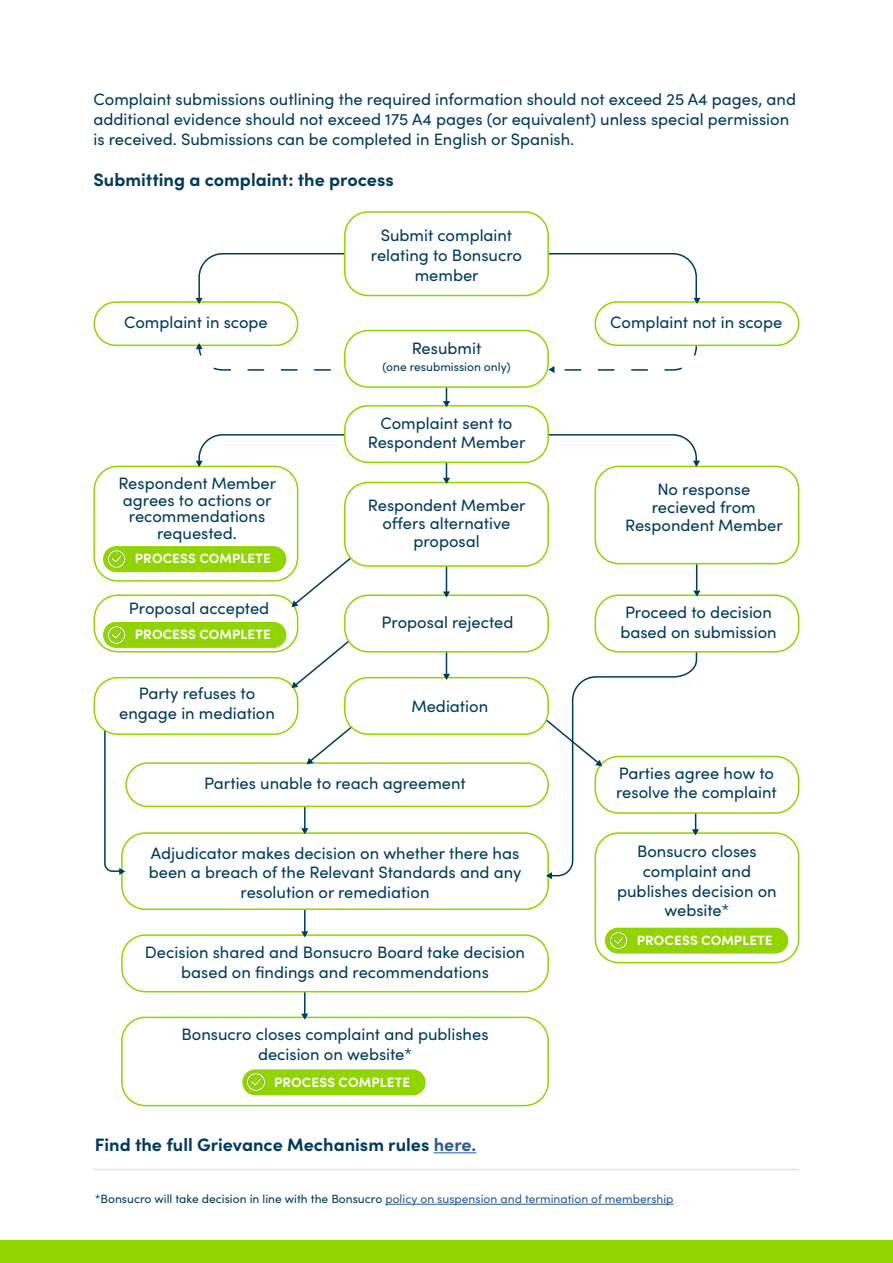
<style>
.page{position:relative;width:893px;height:1263px;background:#fff}
.page>*{position:absolute;margin:0;border:0;box-sizing:border-box;transform-origin:0 0}
.t1{font:700 18px "Sofia Pro";color:#003a5d}
.t2{font:16.5px/19.8px "Sofia Pro";color:#003a5d;text-align:center}
.t3{font:700 13.5px "Sofia Pro";letter-spacing:.01em;color:#fff}
.t4{font:12px "Sofia Pro";color:#003a5d}
.s1{color:#275b9b}
</style>
<div class="page">
<hr style="left:696px;top:554px;width:1px;height:36px;background:#003a5d">
<hr style="left:446px;top:387px;width:1px;height:300px;background:#003a5d">
<hr style="left:304px;top:785px;width:2px;height:249px;background:#003a5d">
<div style="left:344px;top:211px;width:205px;height:85px;border:2px solid #91d400;border-radius:23px"></div>
<div style="left:345px;top:482px;width:203px;height:84px;background:#fff;border-radius:23px"></div>
<div style="left:344px;top:482px;width:205px;height:85px;border:2px solid #91d400;border-radius:23px"></div>
<div style="left:94px;top:466px;width:204px;height:116px;border:2px solid #91d400;border-radius:23px"></div>
<div style="left:595px;top:466px;width:204px;height:98px;border:2px solid #91d400;border-radius:23px"></div>
<div style="left:345px;top:406px;width:203px;height:56px;background:#fff;border-radius:23px"></div>
<div style="left:344px;top:405px;width:205px;height:58px;border:2px solid #91d400;border-radius:23px"></div>
<div style="left:344px;top:330px;width:205px;height:58px;border:2px solid #91d400;border-radius:23px"></div>
<div style="left:345px;top:595px;width:203px;height:57px;background:#fff;border-radius:23px"></div>
<div style="left:344px;top:594px;width:205px;height:58px;border:2px solid #91d400;border-radius:23px"></div>
<div style="left:345px;top:678px;width:203px;height:56px;background:#fff;border-radius:23px"></div>
<div style="left:344px;top:677px;width:205px;height:58px;border:2px solid #91d400;border-radius:23px"></div>
<div style="left:595px;top:756px;width:204px;height:58px;border:2px solid #91d400;border-radius:23px"></div>
<div style="left:595px;top:832px;width:204px;height:131px;border:2px solid #91d400;border-radius:23px"></div>
<div style="left:595px;top:594px;width:204px;height:58px;border:2px solid #91d400;border-radius:23px"></div>
<div style="left:122px;top:1017px;width:426px;height:88px;background:#fff;border-radius:23px"></div>
<div style="left:121px;top:1017px;width:428px;height:89px;border:2px solid #91d400;border-radius:23px"></div>
<div style="left:122px;top:935px;width:426px;height:57px;background:#fff;border-radius:23px"></div>
<div style="left:121px;top:934px;width:428px;height:58px;border:2px solid #91d400;border-radius:23px"></div>
<div style="left:122px;top:833px;width:426px;height:76px;background:#fff;border-radius:23px"></div>
<div style="left:121px;top:832px;width:428px;height:78px;border:2px solid #91d400;border-radius:23px"></div>
<div style="left:94px;top:594px;width:204px;height:58px;border:2px solid #91d400;border-radius:23px"></div>
<div style="left:94px;top:677px;width:204px;height:58px;border:2px solid #91d400;border-radius:23px"></div>
<div style="left:126px;top:763px;width:422px;height:43px;background:#fff;border-radius:22px"></div>
<div style="left:125px;top:762px;width:424px;height:45px;border:2px solid #91d400;border-radius:22px"></div>
<div style="left:595px;top:301px;width:204px;height:45px;border:2px solid #91d400;border-radius:22px"></div>
<div style="left:94px;top:301px;width:204px;height:45px;border:2px solid #91d400;border-radius:22px"></div>
<hr style="left:385px;top:1204px;width:289px;height:1px;background:#275b9b">
<div style="left:0;top:1240px;width:893px;height:23px;background:#91d400"></div>
<svg style="left:196px;top:252px;width:161px;height:55px"></svg>
<svg style="left:443px;top:401px;width:7px;height:6px"></svg>
<svg style="left:443px;top:478px;width:7px;height:6px"></svg>
<svg style="left:196px;top:433px;width:161px;height:55px"></svg>
<svg style="left:538px;top:433px;width:162px;height:55px"></svg>
<svg style="left:443px;top:591px;width:7px;height:6px"></svg>
<svg style="left:443px;top:674px;width:7px;height:6px"></svg>
<svg style="left:301px;top:828px;width:7px;height:6px"></svg>
<svg style="left:103px;top:727px;width:24px;height:148px"></svg>
<svg style="left:301px;top:931px;width:7px;height:6px"></svg>
<svg style="left:301px;top:1013px;width:7px;height:7px"></svg>
<svg style="left:302px;top:711px;width:68px;height:54px"></svg>
<svg style="left:536px;top:642px;width:163px;height:237px"></svg>
<svg style="left:290px;top:552px;width:68px;height:56px"></svg>
<svg style="left:290px;top:633px;width:68px;height:57px"></svg>
<svg style="left:196px;top:316px;width:161px;height:55px"></svg>
<svg style="left:538px;top:252px;width:163px;height:55px"></svg>
<svg style="left:538px;top:316px;width:160px;height:57px"></svg>
<svg style="left:693px;top:590px;width:7px;height:7px"></svg>
<hr style="left:94px;top:1169px;width:705px;height:1px;background:#003a5d">
<div style="left:104px;top:547px;width:182px;height:24px;background:#91d400;border-radius:12px"></div>
<div style="left:103px;top:546px;width:183px;height:26px;border:2px solid #91d400;border-radius:12px"></div>
<img style="left:108px;top:550px;width:18px;height:18px">
<div style="left:104px;top:623px;width:182px;height:24px;background:#91d400;border-radius:12px"></div>
<div style="left:103px;top:622px;width:183px;height:26px;border:2px solid #91d400;border-radius:12px"></div>
<img style="left:108px;top:625px;width:18px;height:19px">
<div style="left:606px;top:928px;width:181px;height:25px;background:#91d400;border-radius:12px"></div>
<div style="left:605px;top:928px;width:183px;height:25px;border:2px solid #91d400;border-radius:12px"></div>
<img style="left:610px;top:931px;width:18px;height:19px">
<div style="left:243px;top:1070px;width:182px;height:24px;background:#91d400;border-radius:12px"></div>
<div style="left:242px;top:1069px;width:184px;height:26px;border:2px solid #91d400;border-radius:12px"></div>
<img style="left:247px;top:1073px;width:18px;height:18px">
<hr style="left:434px;top:1152px;width:42px;height:1px;background:#275b9b">
<p class="t2" style="left:94px;top:89px;width:704px;text-align:left">Complaint submissions outlining the required information should not exceed 25 A4 pages, and additional evidence should not exceed 175 A4 pages (or equivalent) unless special permission is received. Submissions can be completed in English or Spanish.</p>
<p class="t1" style="left:94px;top:166px;width:302px">Submitting a complaint: the process</p>
<p class="t2" style="left:371px;top:224px;width:153px">Submit complaint relating to Bonsucro member</p>
<p class="t2" style="left:124px;top:311px;width:145px">Complaint in scope</p>
<p class="t2" style="left:610px;top:311px;width:174px">Complaint not in scope</p>
<p class="t2" style="left:412px;top:338px;width:71px">Resubmit</p>
<p class="t4" style="left:382px;top:358px;width:130px">(one resubmission only)</p>
<p class="t2" style="left:118px;top:474px;width:159px;line-height:16.5px">Respondent Member agrees to actions or recommendations requested.</p>
<p class="t3" style="left:135px;top:548px;width:138px">PROCESS COMPLETE</p>
<p class="t2" style="left:368px;top:412px;width:159px">Complaint sent to<br>Respondent Member</p>
<p class="t2" style="left:368px;top:495px;width:159px;line-height:18px">Respondent Member offers alternative proposal</p>
<p class="t2" style="left:625px;top:479px;width:159px;line-height:18px">No response recieved from<br>Respondent Member</p>
<p class="t2" style="left:129px;top:597px;width:142px">Proposal accepted</p>
<p class="t2" style="left:620px;top:601px;width:158px;text-align:left">Proceed to decision based on submission</p>
<p class="t2" style="left:382px;top:611px;width:133px">Proposal rejected</p>
<p class="t3" style="left:135px;top:624px;width:138px">PROCESS COMPLETE</p>
<p class="t2" style="left:119px;top:683px;width:157px">Party refuses to engage in mediation</p>
<p class="t2" style="left:411px;top:696px;width:78px">Mediation</p>
<p class="t2" style="left:204px;top:773px;width:263px">Parties unable to reach agreement</p>
<p class="t2" style="left:616px;top:762px;width:162px;text-align:left">Parties agree how to resolve the complaint</p>
<p class="t2" style="left:149px;top:842px;width:374px">Adjudicator makes decision on whether there has been a breach of the Relevant Standards and any resolution or remediation</p>
<p class="t2" style="left:145px;top:941px;width:382px">Decision shared and Bonsucro Board take decision based on findings and recommendations</p>
<p class="t2" style="left:182px;top:1024px;width:308px">Bonsucro closes complaint and publishes decision on website*</p>
<p class="t3" style="left:274px;top:1071px;width:138px">PROCESS COMPLETE</p>
<p class="t1" style="left:95px;top:1131px;width:383px">Find the full Grievance Mechanism rules <span class="s1">here.</span></p>
<p class="t2" style="left:617px;top:840px;width:161px">Bonsucro closes complaint and publishes decision on website*</p>
<p class="t3" style="left:637px;top:930px;width:138px">PROCESS COMPLETE</p>
<p class="t4" style="left:95px;top:1190px;width:580px">*Bonsucro will take decision in line with the Bonsucro <span class="s1">policy on suspension and termination of membership</span></p>
</div>
